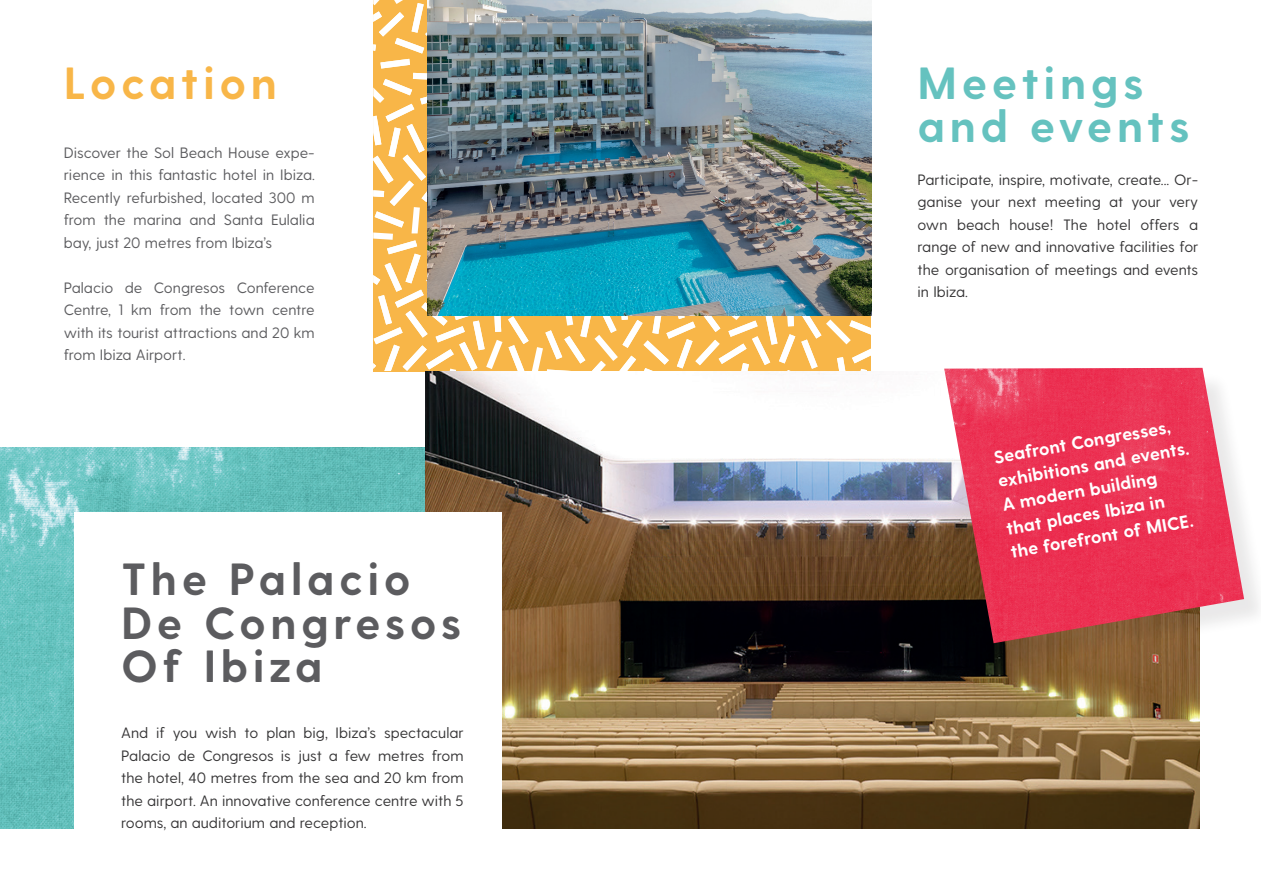
<style>
.page{position:relative;width:1261px;height:893px;background:#fff}
.page>*{position:absolute;margin:0;border:0;box-sizing:border-box;transform-origin:0 0}
.t1{font:700 45px/43.5px "Greycliff CF";letter-spacing:.1em;color:#5c5c5f}
.t2{font:700 45px/43.5px "Greycliff CF";letter-spacing:.1em;color:#65c2bf}
.t3{font:700 45px "Greycliff CF";letter-spacing:.1em;color:#f8b648}
.t4{font:700 18px/24px "Greycliff CF";color:#fff}
.t5{font:15px/22.5px "Greycliff CF";color:#363536;text-align:justify}
.t6{font:15px/22.5px "Greycliff CF";color:#5c5c5f;text-align:justify}
</style>
<div class="page">
<svg style="left:373px;top:0;width:498px;height:371px"></svg>
<img style="left:0;top:448px;width:425px;height:380px">
<img style="left:425px;top:371px;width:774px;height:457px">
<img style="left:427px;top:0;width:445px;height:316px">
<div style="left:74px;top:512px;width:428px;height:365px;background:#fff"></div>
<div style="left:948px;top:371px;width:313px;height:299px;background:#231f20;opacity:.1"></div>
<img style="left:944px;top:368px;width:300px;height:275px">
<h1 class="t3" style="left:64px;top:56px;width:215px">Location</h1>
<p class="t6" style="left:64px;top:141px;width:252px">Discover the Sol Beach House expe&shy;rience in this fantastic hotel in Ibiza.<br>Recently refurbished, located 300 m from the marina and Santa Eulalia bay, just 20 metres from Ibiza’s</p>
<p class="t6" style="left:64px;top:276px;width:252px">Palacio de Congresos Conference Centre, 1 km from the town centre with its tourist attractions and 20 km from Ibiza Airport.</p>
<h1 class="t1" style="left:121px;top:559px;width:342px">The Palacio<br>De Congresos<br>Of Ibiza</h1>
<p class="t5" style="left:121px;top:722px;width:344px">And if you wish to plan big, Ibiza’s spectacular Palacio de Congresos is just a few metres from the hotel, 40 metres from the sea and 20 km from the airport. An innovative conference centre with 5 rooms, an auditorium and reception.</p>
<h1 class="t2" style="left:917px;top:63px;width:274px">Meetings and events</h1>
<p class="t5" style="left:917px;top:168px;width:282px">Participate, inspire, motivate, create... Or&shy;ganise your next meeting at your very own beach house! The hotel offers a range of new and innovative facilities for the organisation of meetings and events in Ibiza.</p>
<p class="t4" style="left:992px;top:446px;width:195px;rotate:-10deg">Seafront Congresses, exhibitions and events.<br>A modern building that places Ibiza in<br>the forefront of MICE.</p>
</div>
